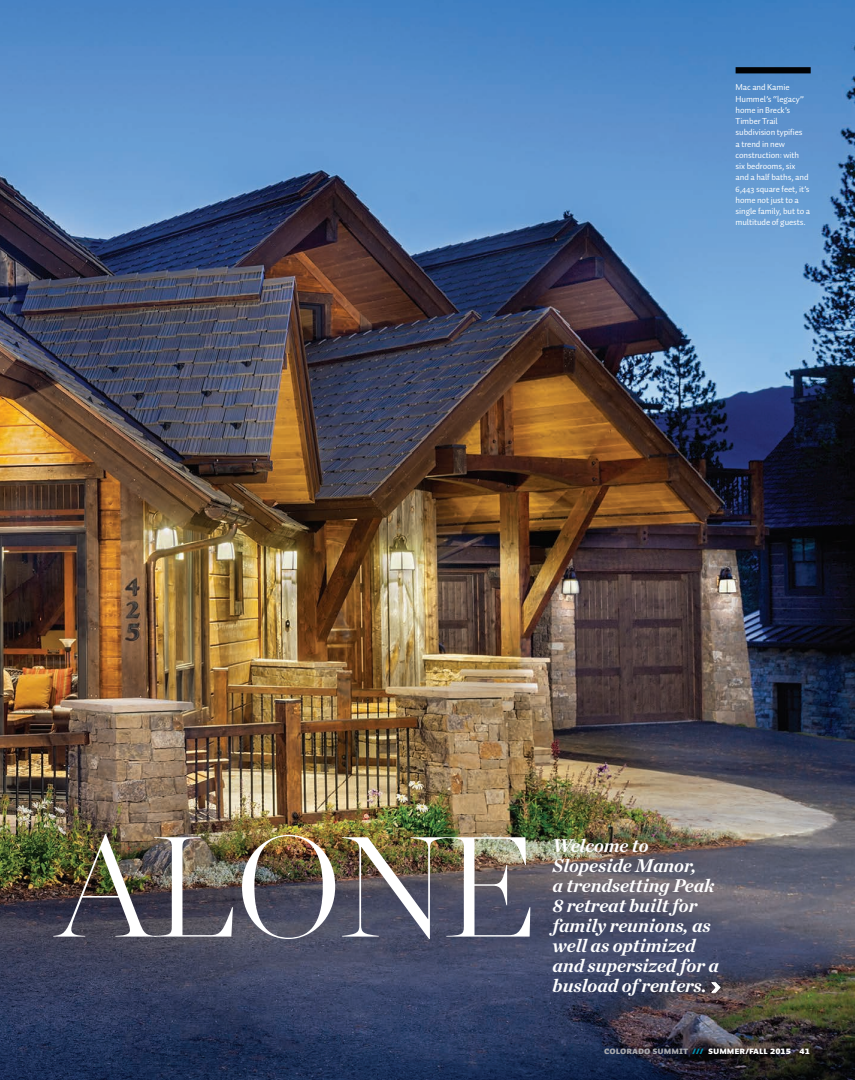
<style>
.page{position:relative;width:855px;height:1080px;background:#fff}
.page>*{position:absolute;margin:0;border:0;box-sizing:border-box;transform-origin:0 0}
.t1{font:200 142.5px "Chronicle Display";letter-spacing:-.02em;color:#fff}
.t2{font:italic 700 18.75px/20px "Chronicle Deck";color:#fff}
.t3{font:10px "Auto 1 Black Sm Cp";color:#fff}
.t4{font:8.75px/11.2px "Auto 1";letter-spacing:-.01em;color:#fff}
.s1{color:#a8a9ad}
.s2{color:#0090b0}
</style>
<div class="page">
<img style="left:0;top:0;width:855px;height:1080px">
<div style="left:736px;top:67px;width:75px;height:6px;background:#010203"></div>
<svg style="left:710px;top:982px;width:12px;height:12px"></svg>
<p class="t4" style="left:736px;top:82px;width:76px">Mac and Kamie<br>Hummel’s “legacy” home in Breck’s<br>Timber Trail subdivision typifies<br>a trend in new construction: with six bedrooms, six and a half baths, and<br>6,443 square feet, it’s home not just to a single family, but to a multitude of guests.</p>
<h1 class="t1" style="left:56px;top:779px;width:482px">ALONE</h1>
<h2 class="t2" style="left:553px;top:834px;width:168px">Welcome to<br>Slopeside Manor,<br>a trendsetting Peak<br>8 retreat built for family reunions, as well as optimized and supersized for a busload of renters.</h2>
<p class="t3" style="left:604px;top:1046px;width:207px"><span class="s1">COLORADO SUMMIT</span> <span class="s2">///</span> SUMMER/FALL 2015 41</p>
</div>
